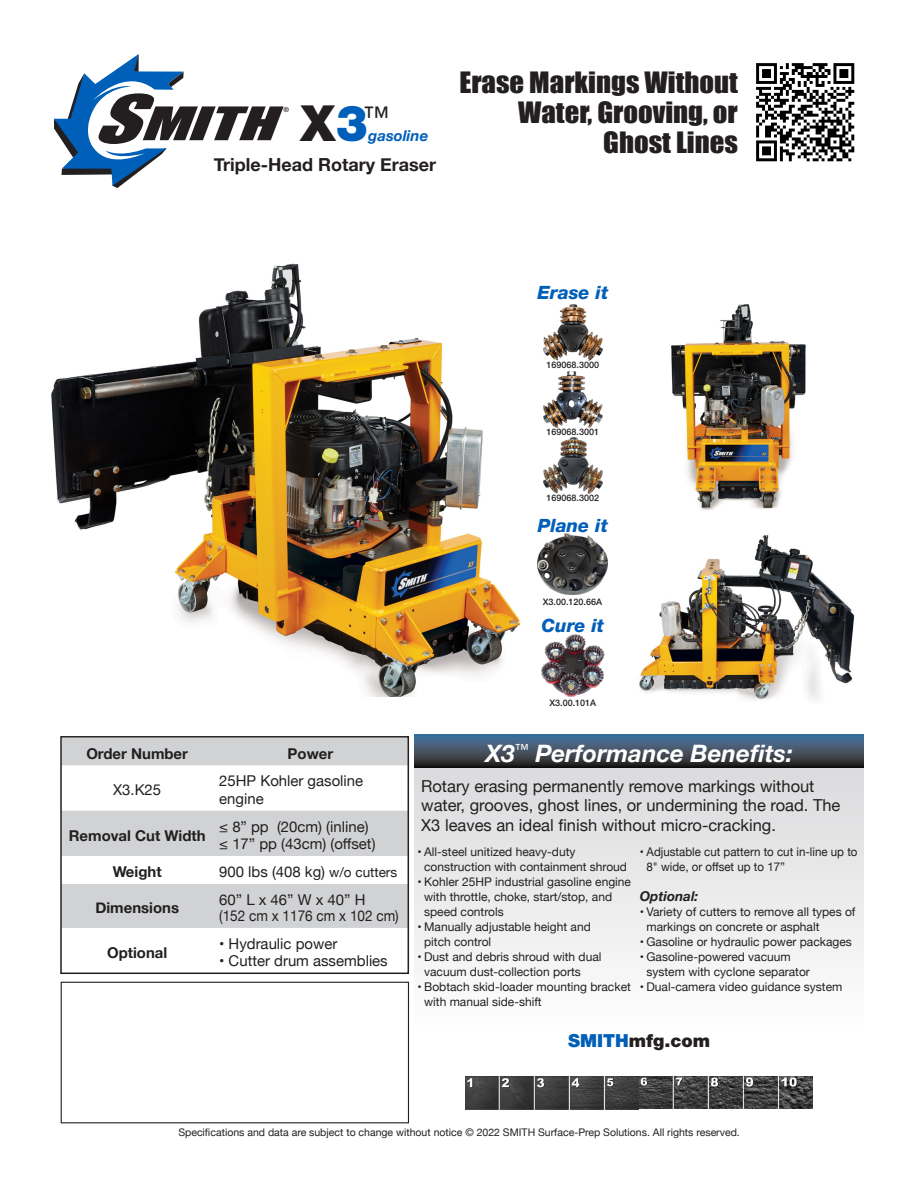
<style>
.page{position:relative;width:918px;height:1188px;background:#fff}
.page>*{position:absolute;margin:0;border:0;box-sizing:border-box;transform-origin:0 0}
.t1{font:900 49.8px "Helvetica Neue LT Std";color:#231f20}
.t2{font:27px/30px "Impact";color:#231f20;text-align:right;scale:1.06 1}
.t3{font:italic 700 24px "Helvetica Neue";color:#fff}
.t4{font:italic 800 18.3px "Helvetica Neue LT Std";color:#005fb9}
.t5{font:700 18px "Helvetica Neue";color:#231f20}
.t6{font:900 18px "Helvetica Neue LT Std";color:#231f20}
.t7{font:16.5px/19.5px "Helvetica Neue";color:#231f20}
.t8{font:italic 700 15px "Helvetica Neue";color:#005fb9}
.t9{font:14.85px/17.9px "Helvetica Neue";color:#231f20}
.t10{font:700 14.85px "Helvetica Neue";color:#231f20}
.t11{font:14.85px "Helvetica Neue";color:#231f20;scale:.91 1}
.t12{font:italic 700 13.5px "Helvetica Neue";color:#231f20}
.t13{font:12px/15px "Helvetica Neue";color:#231f20}
.t14{font:12px/15px "Helvetica Neue";color:#231f20;scale:.96 1}
.t15{font:10.5px "Helvetica Neue";color:#231f20}
.t16{font:500 9px "Helvetica Neue LT Std";color:#231f20}
.t17{font:500 7.05px "Helvetica Neue LT Std";color:#231f20}
.s1{color:#005fb9}
.s2{font-size:13.5px}
</style>
<div class="page">
<svg style="left:54px;top:54px;width:230px;height:134px"></svg>
<img style="left:51px;top:263px;width:470px;height:434px">
<div style="left:414px;top:753px;width:450px;height:273px;background:linear-gradient(to bottom,#d8d9da,#fdfdfe)"></div>
<svg style="left:63px;top:739px;width:343px;height:189px;fill:#d1d2d4"></svg>
<svg style="left:63px;top:856px;width:343px;height:28px"></svg>
<div style="left:60px;top:736px;width:349px;height:238px;border:2px solid #231f20"></div>
<img style="left:671px;top:304px;width:135px;height:206px">
<img style="left:639px;top:535px;width:216px;height:165px">
<div style="left:61px;top:982px;width:348px;height:141px;border:1px solid #231f20"></div>
<img style="left:756px;top:63px;width:99px;height:99px">
<svg style="left:414px;top:735px;width:450px;height:33px;background:#3b4b5d"></svg>
<img style="left:465px;top:1076px;width:173px;height:34px">
<img style="left:640px;top:1076px;width:173px;height:33px">
<img style="left:544px;top:304px;width:58px;height:56px">
<img style="left:544px;top:371px;width:58px;height:56px">
<img style="left:544px;top:438px;width:58px;height:56px">
<img style="left:538px;top:533px;width:70px;height:61px">
<img style="left:541px;top:634px;width:63px;height:62px">
<p class="t1" style="left:300px;top:94px;width:90px">X<span class="s1">3</span><sup>™</sup></p>
<p class="t17" style="left:284px;top:105px;width:7px">®</p>
<p class="t8" style="left:368px;top:124px;width:62px">gasoline</p>
<p class="t5" style="left:214px;top:150px;width:224px">Triple-Head Rotary Eraser</p>
<p class="t2" style="left:459px;top:67px;width:264px">Erase Markings Without<br>Water, Grooving, or<br>Ghost Lines</p>
<p class="t4" style="left:537px;top:282px;width:72px">Erase it</p>
<p class="t16" style="left:547px;top:360px;width:54px">169068.3000</p>
<p class="t16" style="left:547px;top:427px;width:54px">169068.3001</p>
<p class="t16" style="left:547px;top:492px;width:54px">169068.3002</p>
<p class="t4" style="left:538px;top:514px;width:72px">Plane it</p>
<p class="t16" style="left:543px;top:596px;width:61px">X3.00.120.66A</p>
<p class="t4" style="left:541px;top:615px;width:64px">Cure it</p>
<p class="t16" style="left:549px;top:697px;width:48px">X3.00.101A</p>
<p class="t10" style="left:86px;top:742px;width:103px">Order Number</p>
<p class="t10" style="left:288px;top:742px;width:47px">Power</p>
<p class="t9" style="left:113px;top:782px;width:50px">X3.K25</p>
<p class="t9" style="left:219px;top:773px;width:145px">25HP Kohler gasoline engine</p>
<p class="t10" style="left:69px;top:824px;width:138px">Removal Cut Width</p>
<p class="t9" style="left:219px;top:818px;width:158px">≤ 8” pp (20cm) (inline) ≤ 17” pp (43cm) (offset)</p>
<p class="t10" style="left:113px;top:860px;width:50px">Weight</p>
<p class="t9" style="left:219px;top:864px;width:179px">900 lbs (408 kg) <span class="s2">w/o cutters</span></p>
<p class="t10" style="left:95px;top:896px;width:85px">Dimensions</p>
<p class="t9" style="left:219px;top:891px;width:148px">60” L x 46” W x 40” H</p>
<p class="t11" style="left:219px;top:905px;width:199px">(152 cm x 1176 cm x 102 cm)</p>
<p class="t10" style="left:107px;top:941px;width:62px">Optional</p>
<p class="t9" style="left:219px;top:935px;width:120px">• Hydraulic power</p>
<p class="t9" style="left:219px;top:953px;width:170px">• Cutter drum assemblies</p>
<p class="t3" style="left:486px;top:735px;width:309px">X3<sup>™</sup> Performance Benefits:</p>
<p class="t7" style="left:421px;top:777px;width:421px">Rotary erasing permanently remove markings without water, grooves, ghost lines, or undermining the road. The<br>X3 leaves an ideal finish without micro-cracking.</p>
<p class="t13" style="left:424px;top:845px;width:204px;text-indent:-7px">• All-steel unitized heavy-duty construction with containment shroud</p>
<p class="t13" style="left:424px;top:875px;width:208px;text-indent:-7px">• Kohler 25HP industrial gasoline engine with throttle, choke, start/stop, and speed controls</p>
<p class="t13" style="left:424px;top:920px;width:168px;text-indent:-7px">• Manually adjustable height and pitch control</p>
<p class="t13" style="left:424px;top:950px;width:179px;text-indent:-7px">• Dust and debris shroud with dual vacuum dust-collection ports</p>
<p class="t13" style="left:424px;top:980px;width:208px;text-indent:-7px">• Bobtach skid-loader mounting bracket with manual side-shift</p>
<p class="t14" style="left:647px;top:845px;width:221px;text-indent:-7px">• Adjustable cut pattern to cut in-line up to<br>8" wide, or offset up to 17”</p>
<p class="t12" style="left:640px;top:886px;width:60px">Optional:</p>
<p class="t13" style="left:647px;top:905px;width:210px;text-indent:-7px">• Variety of cutters to remove all types of markings on concrete or asphalt</p>
<p class="t13" style="left:640px;top:935px;width:214px">• Gasoline or hydraulic power packages</p>
<p class="t13" style="left:647px;top:950px;width:165px;text-indent:-7px">• Gasoline-powered vacuum system with cyclone separator</p>
<p class="t13" style="left:640px;top:980px;width:204px">• Dual-camera video guidance system</p>
<p class="t6" style="left:568px;top:1030px;width:144px"><span class="s1">SMITH</span>mfg.com</p>
<p class="t15" style="left:178px;top:1125px;width:563px">Specifications and data are subject to change without notice © 2022 SMITH Surface-Prep Solutions. All rights reserved.</p>
</div>
